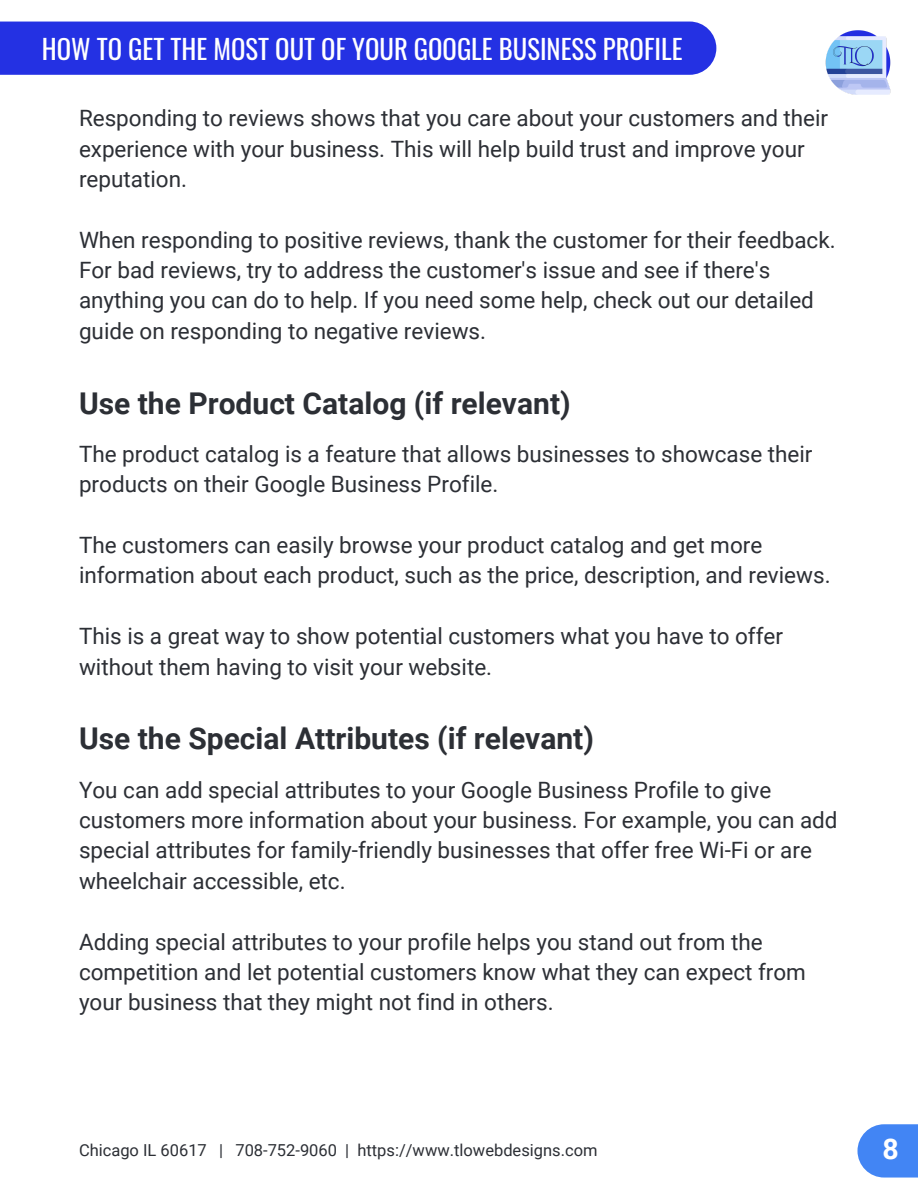
<style>
.page{position:relative;width:918px;height:1188px;background:#fff}
.page>*{position:absolute;margin:0;border:0;box-sizing:border-box;transform-origin:0 0}
.t1{font:700 30px "Roboto";color:#2c2f35}
.t2{font:700 28.5px "Roboto";color:#fff}
.t3{font:26.7px "Oswald";color:#fff}
.t4{font:22.5px/30.3px "Roboto";color:#2c2f35}
.t5{font:16.5px "Roboto";color:#2c2f35}
</style>
<div class="page">
<div style="left:0;top:22px;width:716px;height:53px;background:#2431e3"></div>
<div style="left:857px;top:1124px;width:61px;height:54px;background:#4285f4"></div>
<img style="left:825px;top:30px;width:66px;height:65px">
<p class="t3" style="left:42px;top:28px;width:642px">HOW TO GET THE MOST OUT OF YOUR GOOGLE BUSINESS PROFILE</p>
<p class="t4" style="left:79px;top:103px;width:751px">Responding to reviews shows that you care about your customers and their experience with your business. This will help build trust and improve your reputation.</p>
<p class="t4" style="left:79px;top:225px;width:758px">When responding to positive reviews, thank the customer for their feedback.<br>For bad reviews, try to address the customer's issue and see if there's anything you can do to help. If you need some help, check out our detailed guide on responding to negative reviews.</p>
<h3 class="t1" style="left:79px;top:386px;width:493px">Use the Product Catalog (if relevant)</h3>
<p class="t4" style="left:79px;top:439px;width:735px">The product catalog is a feature that allows businesses to showcase their products on their Google Business Profile.</p>
<p class="t4" style="left:79px;top:530px;width:753px">The customers can easily browse your product catalog and get more information about each product, such as the price, description, and reviews.</p>
<h3 class="t4" style="left:79px;top:621px;width:706px">This is a great way to show potential customers what you have to offer without them having to visit your website.</h3>
<h3 class="t1" style="left:79px;top:722px;width:516px">Use the Special Attributes (if relevant)</h3>
<p class="t4" style="left:79px;top:775px;width:760px">You can add special attributes to your Google Business Profile to give customers more information about your business. For example, you can add special attributes for family-friendly businesses that offer free Wi-Fi or are wheelchair accessible, etc.</p>
<p class="t4" style="left:79px;top:927px;width:728px">Adding special attributes to your profile helps you stand out from the competition and let potential customers know what they can expect from your business that they might not find in others.</p>
<h2 class="t5" style="left:79px;top:1141px;width:520px">Chicago IL 60617 | 708-752-9060 | https://www.tlowebdesigns.com</h2>
<h3 class="t2" style="left:883px;top:1132px;width:18px">8</h3>
</div>
